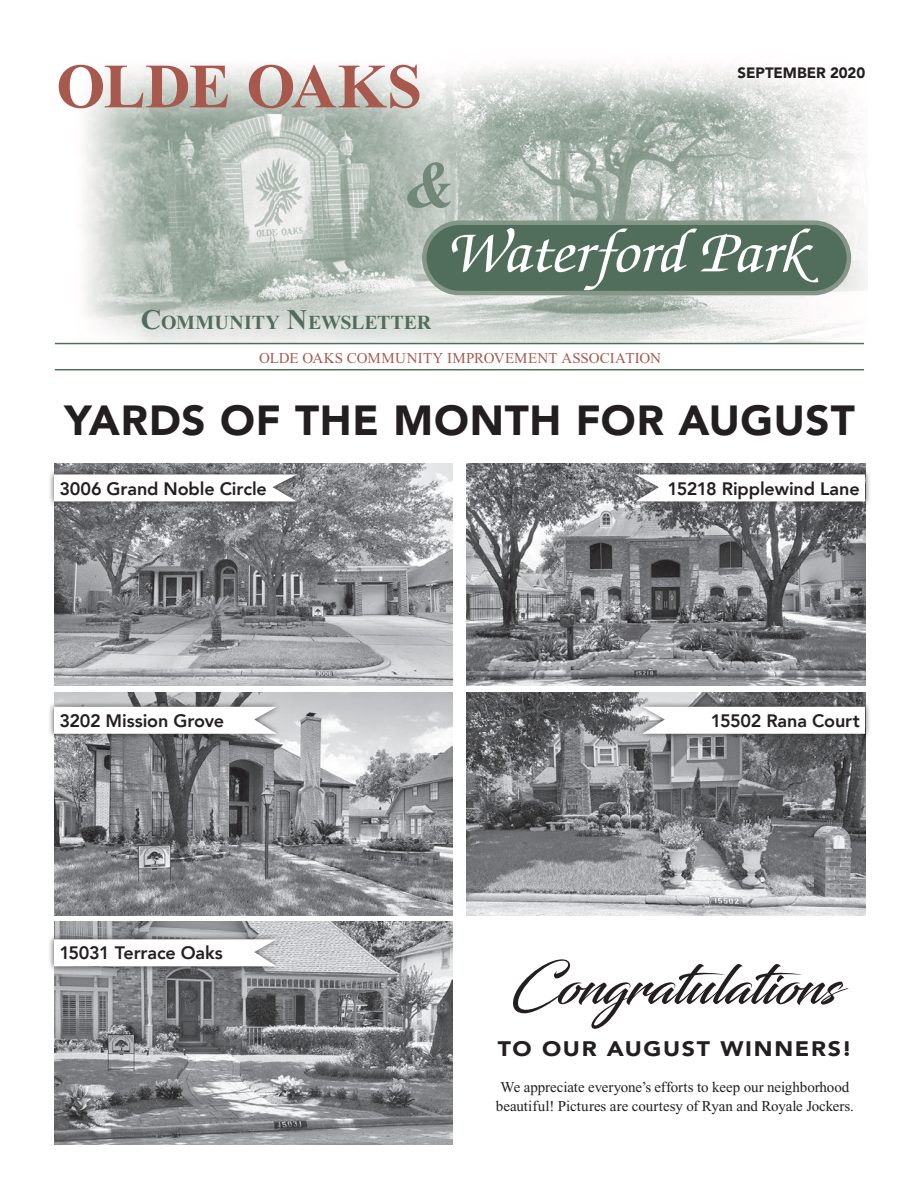
<style>
.page{position:relative;width:918px;height:1188px;background:#fff}
.page>*{position:absolute;margin:0;border:0;box-sizing:border-box;transform-origin:0 0}
.t1{font:italic 700 66px "Times New Roman";color:#728879}
.t2{font:700 63px "Times New Roman";letter-spacing:-.02em;color:#a7594e}
.t3{font:italic 500 60px "Zapf Chancery";letter-spacing:-.015em;color:#fff;scale:1.1 1}
.t4{font:54px "Blacksword";color:#231f20}
.t5{font:900 42px "Avenir";letter-spacing:.015em;color:#231f20}
.t6{font:900 21px "Avenir";letter-spacing:.075em;color:#231f20;scale:1.1 1}
.t7{font:700 19.95px "Times New Roman";color:#516d5b}
.t8{font:800 18px "Avenir";letter-spacing:-.005em;color:#231f20}
.t9{font:15px/19.5px "Times New Roman";letter-spacing:-.005em;color:#231f20;text-align:center}
.t10{font:15px "Times New Roman";letter-spacing:.005em;color:#a7594e}
.t11{font:900 15px "Avenir";letter-spacing:-.005em;color:#231f20}
.s1{font-size:28.5px}
</style>
<div class="page">
<img style="left:54px;top:692px;width:398px;height:223px">
<img style="left:467px;top:692px;width:398px;height:223px">
<img style="left:467px;top:463px;width:398px;height:223px">
<img style="left:54px;top:922px;width:398px;height:222px">
<img style="left:54px;top:463px;width:398px;height:223px">
<img style="left:74px;top:65px;width:793px;height:278px">
<hr style="left:55px;top:343px;width:809px;height:1px;background:#516d5b">
<hr style="left:55px;top:369px;width:809px;height:1px;background:#516d5b">
<div style="left:424px;top:223px;width:425px;height:70px;background:#516d5b;border-radius:35px"></div>
<div style="left:422px;top:220px;width:429px;height:75px;border:4px solid #839688;border-radius:35px"></div>
<div style="left:48px;top:468px;width:254px;height:39px;background:#231f20;opacity:.75"></div>
<svg style="left:54px;top:474px;width:243px;height:27px"></svg>
<div style="left:631px;top:468px;width:240px;height:39px;background:#231f20;opacity:.75"></div>
<svg style="left:636px;top:474px;width:229px;height:27px"></svg>
<div style="left:48px;top:933px;width:234px;height:39px;background:#231f20;opacity:.75"></div>
<svg style="left:54px;top:939px;width:223px;height:27px"></svg>
<div style="left:638px;top:701px;width:233px;height:39px;background:#231f20;opacity:.75"></div>
<svg style="left:642px;top:707px;width:223px;height:27px"></svg>
<div style="left:48px;top:701px;width:234px;height:39px;background:#231f20;opacity:.75"></div>
<svg style="left:54px;top:707px;width:223px;height:27px"></svg>
<h2 class="t2" style="left:56px;top:51px;width:367px">OLDE OAKS</h2>
<h1 class="t1" style="left:404px;top:150px;width:53px">&amp;</h1>
<p class="t11" style="left:738px;top:60px;width:129px">SEPTEMBER 2020</p>
<h3 class="t7" style="left:141px;top:311px;width:292px"><span class="s1">C</span>OMMUNITY <span class="s1">N</span>EWSLETTER</h3>
<h3 class="t3" style="left:446px;top:221px;width:329px">Waterford Park</h3>
<p class="t10" style="left:259px;top:349px;width:403px">OLDE OAKS COMMUNITY IMPROVEMENT ASSOCIATION</p>
<h3 class="t5" style="left:65px;top:384px;width:792px">YARDS OF THE MONTH FOR AUGUST</h3>
<p class="t8" style="left:59px;top:474px;width:209px">3006 Grand Noble Circle</p>
<p class="t8" style="left:668px;top:474px;width:194px">15218 Ripplewind Lane</p>
<p class="t8" style="left:59px;top:707px;width:166px">3202 Mission Grove</p>
<p class="t8" style="left:711px;top:707px;width:150px">15502 Rana Court</p>
<p class="t8" style="left:59px;top:939px;width:165px">15031 Terrace Oaks</p>
<h3 class="t4" style="left:511px;top:953px;width:329px">Congratulations</h3>
<h3 class="t6" style="left:498px;top:1031px;width:324px">TO OUR AUGUST WINNERS!</h3>
<p class="t9" style="left:496px;top:1077px;width:360px">We appreciate everyone’s efforts to keep our neighborhood beautiful! Pictures are courtesy of Ryan and Royale Jockers.</p>
</div>
